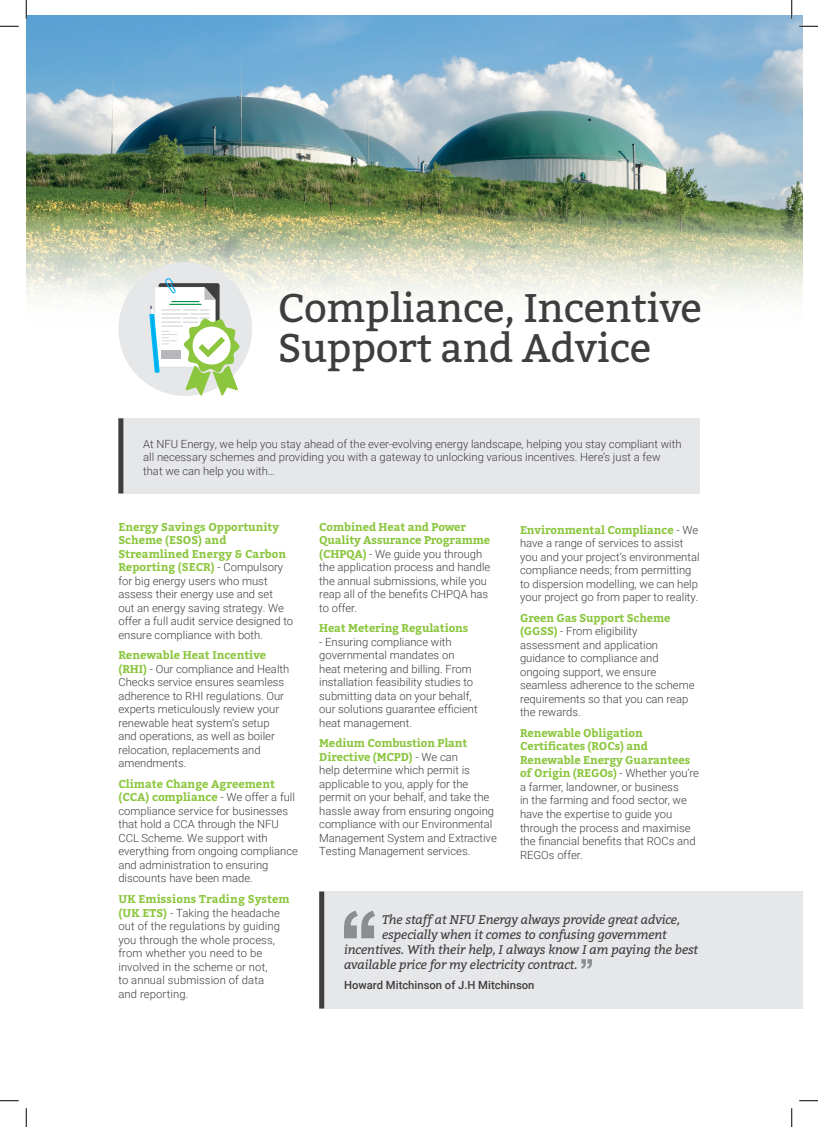
<style>
.page{position:relative;width:818px;height:1127px;background:#fff}
.page>*{position:absolute;margin:0;border:0;box-sizing:border-box;transform-origin:0 0}
.t1{font:40px/40.6px "Bitter";letter-spacing:-.01em;color:#3e3e3f}
.t2{font:italic 12.5px "Bitter";letter-spacing:-.01em;color:#3e3e3f}
.t3{font:300 11.25px/13.5px "Roboto";color:#3e3e3f}
.t4{font:700 11.25px/13.5px "Bitter";letter-spacing:-.01em;color:#8bc63e}
.t5{font:500 11.25px "Roboto";color:#3e3e3f}
.t6{font:700 11.25px "Bitter";letter-spacing:.01em;color:#8bc63e}
.s1{font-family:"Roboto";font-weight:300;color:#3e3e3f}
.s2{font-family:"Bitter";font-weight:700;color:#8bc63e}
</style>
<div class="page">
<img style="left:26px;top:16px;width:776px;height:338px">
<div style="left:118px;top:418px;width:581px;height:75px;background:#e6e7e9"></div>
<div style="left:118px;top:418px;width:5px;height:75px;background:#3e3e3f"></div>
<div style="left:319px;top:891px;width:483px;height:117px;background:#e6e7e9"></div>
<svg style="left:344px;top:910px;width:31px;height:28px"></svg>
<svg style="left:581px;top:959px;width:11px;height:9px"></svg>
<div style="left:319px;top:891px;width:5px;height:117px;background:#3e3e3f"></div>
<div style="left:118px;top:262px;width:134px;height:134px;background:#e6e7e9;border-radius:50%"></div>
<svg style="left:149px;top:278px;width:90px;height:118px"></svg>
<svg style="left:0;top:25px;width:19px;height:2px"></svg>
<svg style="left:799px;top:25px;width:19px;height:2px"></svg>
<svg style="left:0;top:1100px;width:19px;height:1px"></svg>
<svg style="left:799px;top:1100px;width:19px;height:1px"></svg>
<svg style="left:25px;top:0;width:2px;height:19px"></svg>
<svg style="left:25px;top:1108px;width:2px;height:18px"></svg>
<svg style="left:791px;top:0;width:1px;height:19px"></svg>
<svg style="left:791px;top:1108px;width:1px;height:18px"></svg>
<h1 class="t1" style="left:278px;top:288px;width:426px">Compliance, Incentive<br>Support and Advice</h1>
<p class="t3" style="left:143px;top:436px;width:540px">At NFU Energy, we help you stay ahead of the ever-evolving energy landscape, helping you stay compliant with all necessary schemes and providing you with a gateway to unlocking various incentives. Here’s just a few that we can help you with…</p>
<p class="t4" style="left:118px;top:520px;width:169px">Energy Savings Opportunity<br>Scheme (ESOS) and<br>Streamlined Energy &amp; Carbon<br>Reporting (SECR) <span class="s1">- Compulsory</span></p>
<p class="t3" style="left:118px;top:573px;width:176px">for big energy users who must assess their energy use and set<br>out an energy saving strategy. We offer a full audit service designed to ensure compliance with both.</p>
<p class="t4" style="left:118px;top:648px;width:149px">Renewable Heat Incentive</p>
<p class="t3" style="left:118px;top:661px;width:172px"><span class="s2">(RHI)</span> - Our compliance and Health<br>Checks service ensures seamless adherence to RHI regulations. Our experts meticulously review your renewable heat system’s setup and operations, as well as boiler relocation, replacements and amendments.</p>
<p class="t4" style="left:118px;top:777px;width:178px">Climate Change Agreement (CCA) compliance <span class="s1">- We offer a full</span></p>
<p class="t3" style="left:118px;top:803px;width:181px">compliance service for businesses that hold a CCA through the NFU<br>CCL Scheme. We support with everything from ongoing compliance and administration to ensuring discounts have been made.</p>
<p class="t6" style="left:118px;top:891px;width:173px">UK Emissions Trading System</p>
<p class="t3" style="left:118px;top:905px;width:163px"><span class="s2">(UK ETS)</span> - Taking the headache out of the regulations by guiding you through the whole process, from whether you need to be involved in the scheme or not, to annual submission of data and reporting.</p>
<p class="t4" style="left:319px;top:520px;width:172px">Combined Heat and Power<br>Quality Assurance Programme</p>
<p class="t3" style="left:319px;top:546px;width:173px"><span class="s2">(CHPQA)</span> - We guide you through the application process and handle the annual submissions, while you reap all of the benefits CHPQA has to offer.</p>
<p class="t4" style="left:319px;top:621px;width:151px">Heat Metering Regulations</p>
<p class="t3" style="left:319px;top:634px;width:160px">- Ensuring compliance with governmental mandates on heat metering and billing. From installation feasibility studies to submitting data on your behalf, our solutions guarantee efficient heat management.</p>
<p class="t4" style="left:319px;top:736px;width:150px">Medium Combustion Plant<br>Directive (MCPD) <span class="s1">- We can</span></p>
<p class="t3" style="left:319px;top:763px;width:179px">help determine which permit is applicable to you, apply for the permit on your behalf, and take the hassle away from ensuring ongoing compliance with our Environmental Management System and Extractive Testing Management services.</p>
<p class="t4" style="left:520px;top:523px;width:180px">Environmental Compliance <span class="s1">- We</span></p>
<p class="t3" style="left:520px;top:536px;width:181px">have a range of services to assist you and your project’s environmental compliance needs; from permitting to dispersion modelling, we can help your project go from paper to reality.</p>
<p class="t4" style="left:520px;top:611px;width:152px">Green Gas Support Scheme</p>
<p class="t3" style="left:520px;top:624px;width:176px"><span class="s2">(GGSS)</span> - From eligibility assessment and application guidance to compliance and ongoing support, we ensure seamless adherence to the scheme requirements so that you can reap the rewards.</p>
<p class="t4" style="left:520px;top:726px;width:181px">Renewable Obligation<br>Certificates (ROCs) and<br>Renewable Energy Guarantees of Origin (REGOs) <span class="s1">- Whether you’re</span></p>
<p class="t3" style="left:520px;top:779px;width:177px">a farmer, landowner, or business<br>in the farming and food sector, we have the expertise to guide you through the process and maximise the financial benefits that ROCs and<br>REGOs offer.</p>
<p class="t2" style="left:382px;top:911px;width:299px">The staff at NFU Energy always provide great advice,</p>
<p class="t2" style="left:382px;top:926px;width:286px">especially when it comes to confusing government</p>
<p class="t2" style="left:344px;top:941px;width:356px">incentives. With their help, I always know I am paying the best</p>
<p class="t2" style="left:344px;top:956px;width:235px">available price for my electricity contract.</p>
<p class="t5" style="left:344px;top:977px;width:192px">Howard Mitchinson of J.H Mitchinson</p>
</div>
